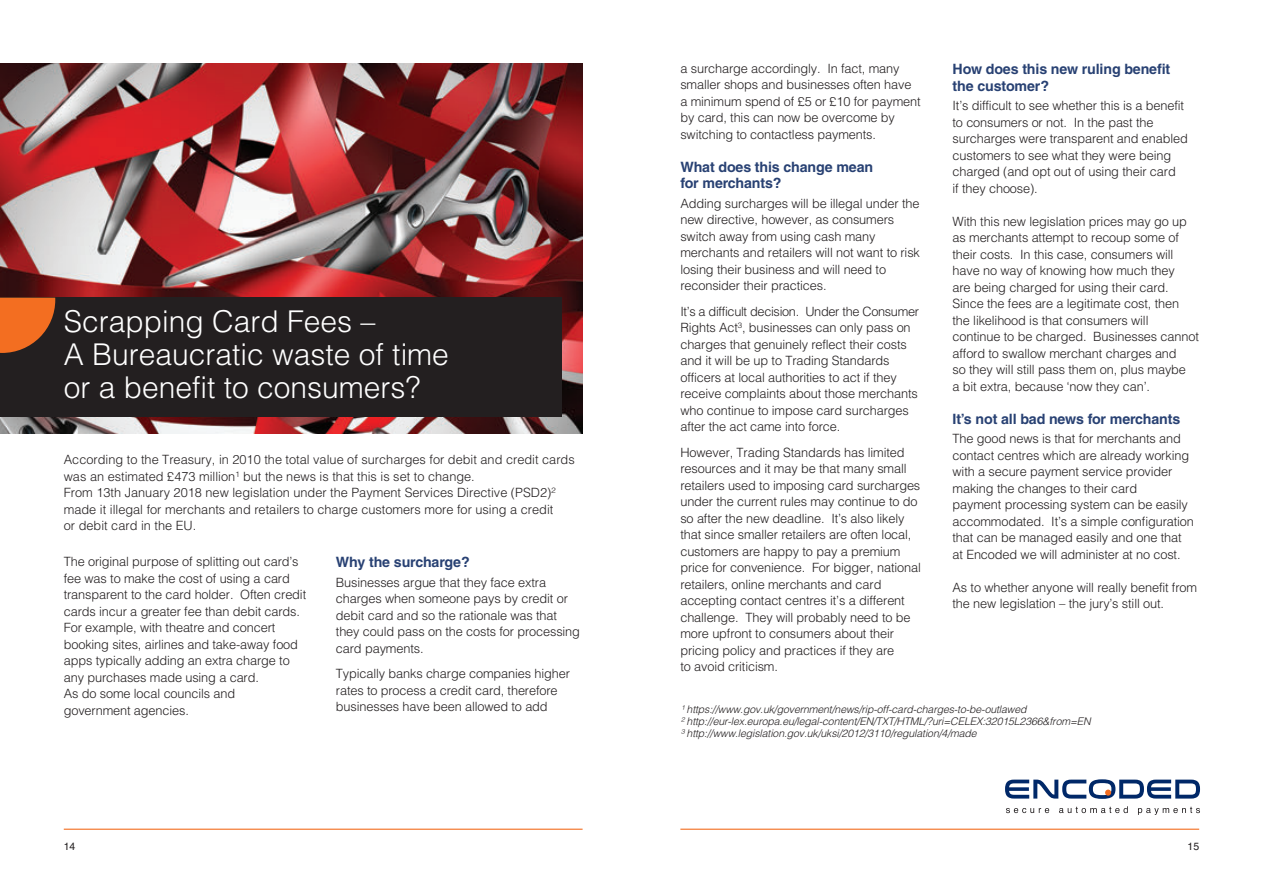
<style>
.page{position:relative;width:1263px;height:893px;background:#fff}
.page>*{position:absolute;margin:0;border:0;box-sizing:border-box;transform-origin:0 0}
.t1{font:300 30px/33px "Helvetica";color:#fff}
.t2{font:700 14.25px/16.5px "Helvetica";letter-spacing:-.01em;color:#284173}
.t3{font:300 12.75px/16.5px "Helvetica";letter-spacing:-.01em;color:#231f20}
.t4{font:italic 300 10.5px/12px "Helvetica";letter-spacing:-.01em;color:#231f20}
.t5{font:10.5px "Helvetica";color:#231f20}
</style>
<div class="page">
<img style="left:0;top:64px;width:583px;height:370px">
<div style="left:0;top:298px;width:561px;height:119px;background:#231f20"></div>
<svg style="left:0;top:298px;width:55px;height:55px"></svg>
<svg style="left:1005px;top:779px;width:195px;height:20px"></svg>
<svg style="left:1006px;top:808px;width:43px;height:5px"></svg>
<svg style="left:1059px;top:806px;width:69px;height:7px"></svg>
<svg style="left:1138px;top:807px;width:62px;height:8px"></svg>
<hr style="left:64px;top:829px;width:519px;height:1px;background:#f36e21">
<hr style="left:680px;top:829px;width:519px;height:1px;background:#f36e21">
<h1 class="t1" style="left:64px;top:303px;width:387px">Scrapping Card Fees –<br>A Bureaucratic waste of time or a benefit to consumers?</h1>
<p class="t3" style="left:64px;top:450px;width:512px">According to the Treasury, in 2010 the total value of surcharges for debit and credit cards was an estimated £473 million¹ but the news is that this is set to change.<br>From 13th January 2018 new legislation under the Payment Services Directive (PSD2)² made it illegal for merchants and retailers to charge customers more for using a credit<br>or debit card in the EU.</p>
<p class="t3" style="left:64px;top:552px;width:244px">The original purpose of splitting out card’s fee was to make the cost of using a card transparent to the card holder. Often credit cards incur a greater fee than debit cards.<br>For example, with theatre and concert booking sites, airlines and take-away food apps typically adding an extra charge to any purchases made using a card.<br>As do some local councils and<br>government agencies.</p>
<p class="t2" style="left:336px;top:555px;width:135px">Why the surcharge?</p>
<p class="t3" style="left:336px;top:573px;width:246px">Businesses argue that they face extra charges when someone pays by credit or debit card and so the rationale was that they could pass on the costs for processing card payments.</p>
<p class="t3" style="left:336px;top:665px;width:235px">Typically banks charge companies higher rates to process a credit card, therefore businesses have been allowed to add</p>
<p class="t3" style="left:680px;top:59px;width:242px">a surcharge accordingly. In fact, many smaller shops and businesses often have a minimum spend of £5 or £10 for payment by card, this can now be overcome by switching to contactless payments.</p>
<p class="t2" style="left:680px;top:160px;width:194px">What does this change mean for merchants?</p>
<p class="t3" style="left:680px;top:194px;width:241px">Adding surcharges will be illegal under the new directive, however, as consumers switch away from using cash many merchants and retailers will not want to risk losing their business and will need to reconsider their practices.</p>
<p class="t3" style="left:680px;top:302px;width:240px">It’s a difficult decision. Under the Consumer Rights Act³, businesses can only pass on charges that genuinely reflect their costs and it will be up to Trading Standards officers at local authorities to act if they receive complaints about those merchants who continue to impose card surcharges after the act came into force.</p>
<p class="t3" style="left:680px;top:443px;width:242px">However, Trading Standards has limited resources and it may be that many small retailers used to imposing card surcharges under the current rules may continue to do so after the new deadline. It’s also likely that since smaller retailers are often local, customers are happy to pay a premium price for convenience. For bigger, national retailers, online merchants and card accepting contact centres it’s a different challenge. They will probably need to be more upfront to consumers about their pricing policy and practices if they are<br>to avoid criticism.</p>
<p class="t2" style="left:952px;top:62px;width:219px">How does this new ruling benefit the customer?</p>
<p class="t3" style="left:952px;top:96px;width:237px">It’s difficult to see whether this is a benefit to consumers or not. In the past the surcharges were transparent and enabled customers to see what they were being charged (and opt out of using their card<br>if they choose).</p>
<p class="t3" style="left:952px;top:212px;width:248px">With this new legislation prices may go up as merchants attempt to recoup some of their costs. In this case, consumers will have no way of knowing how much they<br>are being charged for using their card.<br>Since the fees are a legitimate cost, then the likelihood is that consumers will continue to be charged. Businesses cannot afford to swallow merchant charges and<br>so they will still pass them on, plus maybe<br>a bit extra, because ‘now they can’.</p>
<p class="t2" style="left:952px;top:412px;width:229px">It’s not all bad news for merchants</p>
<p class="t3" style="left:952px;top:429px;width:243px">The good news is that for merchants and contact centres which are already working with a secure payment service provider making the changes to their card<br>payment processing system can be easily accommodated. It’s a simple configuration that can be managed easily and one that at Encoded we will administer at no cost.</p>
<p class="t3" style="left:952px;top:578px;width:246px">As to whether anyone will really benefit from the new legislation – the jury’s still out.</p>
<p class="t4" style="left:680px;top:704px;width:412px">¹ https://www.gov.uk/government/news/rip-off-card-charges-to-be-outlawed<br>² http://eur-lex.europa.eu/legal-content/EN/TXT/HTML/?uri=CELEX:32015L2366&amp;from=EN<br>³ http://www.legislation.gov.uk/uksi/2012/3110/regulation/4/made</p>
<p class="t5" style="left:64px;top:840px;width:13px">14</p>
<p class="t5" style="left:1187px;top:840px;width:13px">15</p>
</div>
